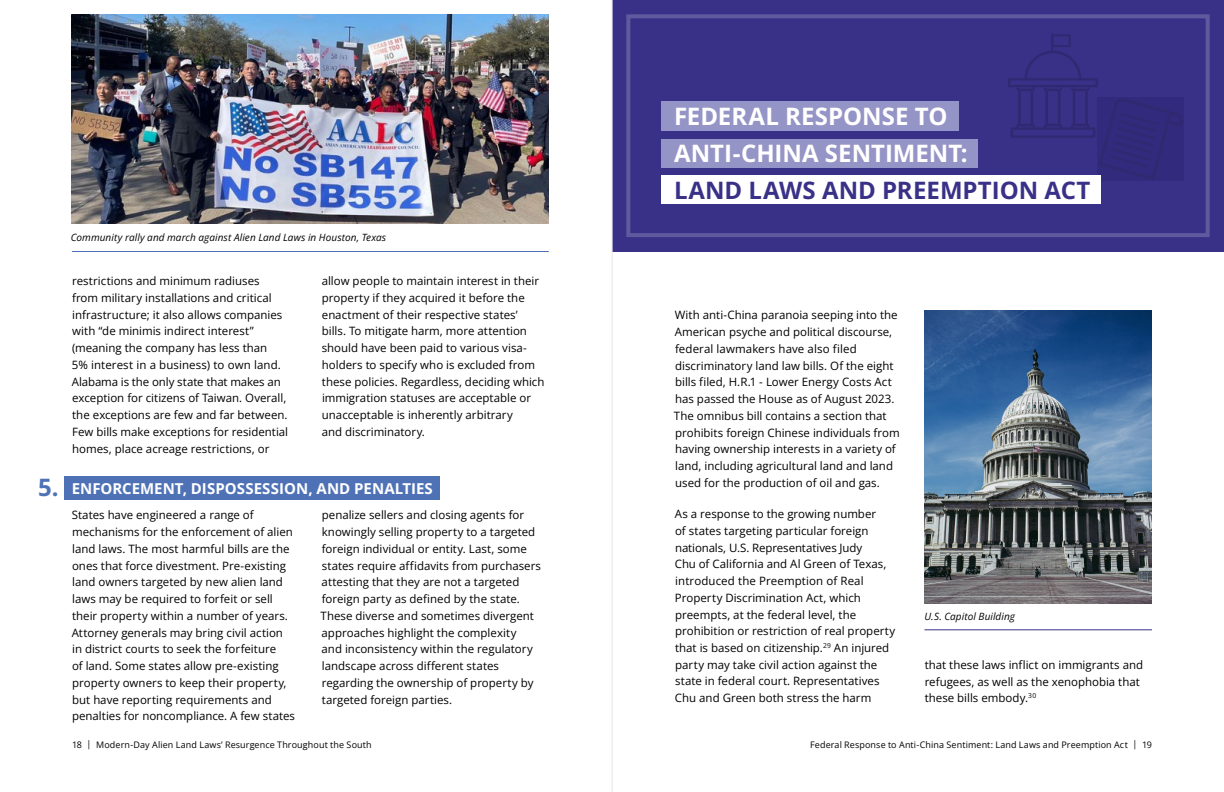
<style>
.page{position:relative;width:1224px;height:792px;background:#fff}
.page>*{position:absolute;margin:0;border:0;box-sizing:border-box;transform-origin:0 0}
.t1{font:700 24px/37px "Open Sans";color:#fff}
.t2{font:700 24px "Open Sans";color:#393187}
.t3{font:700 24px "Open Sans";color:#4f72b7}
.t4{font:700 15px "Open Sans";color:#fff}
.t5{font:11.5px/16.8px "Open Sans";color:#000}
.t6{font:italic 10px "Open Sans";letter-spacing:.005em;color:#000}
.t7{font:9px "Open Sans";letter-spacing:.01em;color:#000}
</style>
<div class="page">
<div style="left:612px;top:0;width:612px;height:252px;background:#393187"></div>
<hr style="left:612px;top:0;width:1px;height:792px;background:#e6e7e8">
<svg style="left:1013px;top:34px;width:171px;height:146px"></svg>
<div style="left:661px;top:175px;width:439px;height:29px;background:#fff"></div>
<div style="left:661px;top:139px;width:317px;height:28px;background:#9594c6"></div>
<div style="left:661px;top:102px;width:298px;height:29px;background:#9594c6"></div>
<div style="left:64px;top:477px;width:376px;height:23px;background:#4f72b7"></div>
<img style="left:72px;top:14px;width:477px;height:209px">
<hr style="left:72px;top:251px;width:477px;height:1px;background:#4f72b7">
<img style="left:924px;top:310px;width:228px;height:293px">
<hr style="left:924px;top:629px;width:228px;height:1px;background:#393187">
<h1 class="t3" style="left:38px;top:471px;width:22px">5.</h1>
<p class="t6" style="left:71px;top:230px;width:317px">Community rally and march against Alien Land Laws in Houston, Texas</p>
<p class="t5" style="left:72px;top:272px;width:218px">restrictions and minimum radiuses from military installations and critical infrastructure; it also allows companies with “de minimis indirect interest” (meaning the company has less than<br>5% interest in a business) to own land.<br>Alabama is the only state that makes an exception for citizens of Taiwan. Overall, the exceptions are few and far between.<br>Few bills make exceptions for residential homes, place acreage restrictions, or</p>
<h2 class="t4" style="left:72px;top:478px;width:363px">ENFORCEMENT, DISPOSSESSION, AND PENALTIES</h2>
<p class="t5" style="left:72px;top:507px;width:225px">States have engineered a range of mechanisms for the enforcement of alien land laws. The most harmful bills are the ones that force divestment. Pre-existing land owners targeted by new alien land laws may be required to forfeit or sell their property within a number of years.<br>Attorney generals may bring civil action in district courts to seek the forfeiture<br>of land. Some states allow pre-existing property owners to keep their property, but have reporting requirements and penalties for noncompliance. A few states</p>
<p class="t5" style="left:321px;top:507px;width:222px">penalize sellers and closing agents for knowingly selling property to a targeted foreign individual or entity. Last, some states require affidavits from purchasers attesting that they are not a targeted foreign party as defined by the state.<br>These diverse and sometimes divergent approaches highlight the complexity<br>and inconsistency within the regulatory landscape across different states regarding the ownership of property by targeted foreign parties.</p>
<p class="t5" style="left:322px;top:272px;width:224px">allow people to maintain interest in their property if they acquired it before the enactment of their respective states’ bills. To mitigate harm, more attention should have been paid to various visa&shy;holders to specify who is excluded from these policies. Regardless, deciding which immigration statuses are acceptable or unacceptable is inherently arbitrary<br>and discriminatory.</p>
<h1 class="t1" style="left:674px;top:97px;width:295px">FEDERAL RESPONSE TO<br>ANTI-CHINA SENTIMENT:</h1>
<h1 class="t2" style="left:674px;top:174px;width:418px">LAND LAWS AND PREEMPTION ACT</h1>
<p class="t5" style="left:674px;top:306px;width:227px">With anti-China paranoia seeping into the American psyche and political discourse, federal lawmakers have also filed discriminatory land law bills. Of the eight bills filed, H.R.1 - Lower Energy Costs Act has passed the House as of August 2023.<br>The omnibus bill contains a section that prohibits foreign Chinese individuals from having ownership interests in a variety of land, including agricultural land and land used for the production of oil and gas.</p>
<p class="t5" style="left:675px;top:505px;width:222px">As a response to the growing number<br>of states targeting particular foreign nationals, U.S. Representatives Judy<br>Chu of California and Al Green of Texas, introduced the Preemption of Real Property Discrimination Act, which preempts, at the federal level, the prohibition or restriction of real property that is based on citizenship.<sup>29</sup> An injured party may take civil action against the state in federal court. Representatives Chu and Green both stress the harm</p>
<p class="t6" style="left:924px;top:609px;width:92px">U.S. Capitol Building</p>
<p class="t5" style="left:925px;top:656px;width:220px">that these laws inflict on immigrants and refugees, as well as the xenophobia that these bills embody.<sup>30</sup></p>
<p class="t7" style="left:72px;top:738px;width:301px">18 | Modern-Day Alien Land Laws’ Resurgence Throughout the South</p>
<p class="t7" style="left:810px;top:738px;width:343px">Federal Response to Anti-China Sentiment: Land Laws and Preemption Act | 19</p>
</div>
